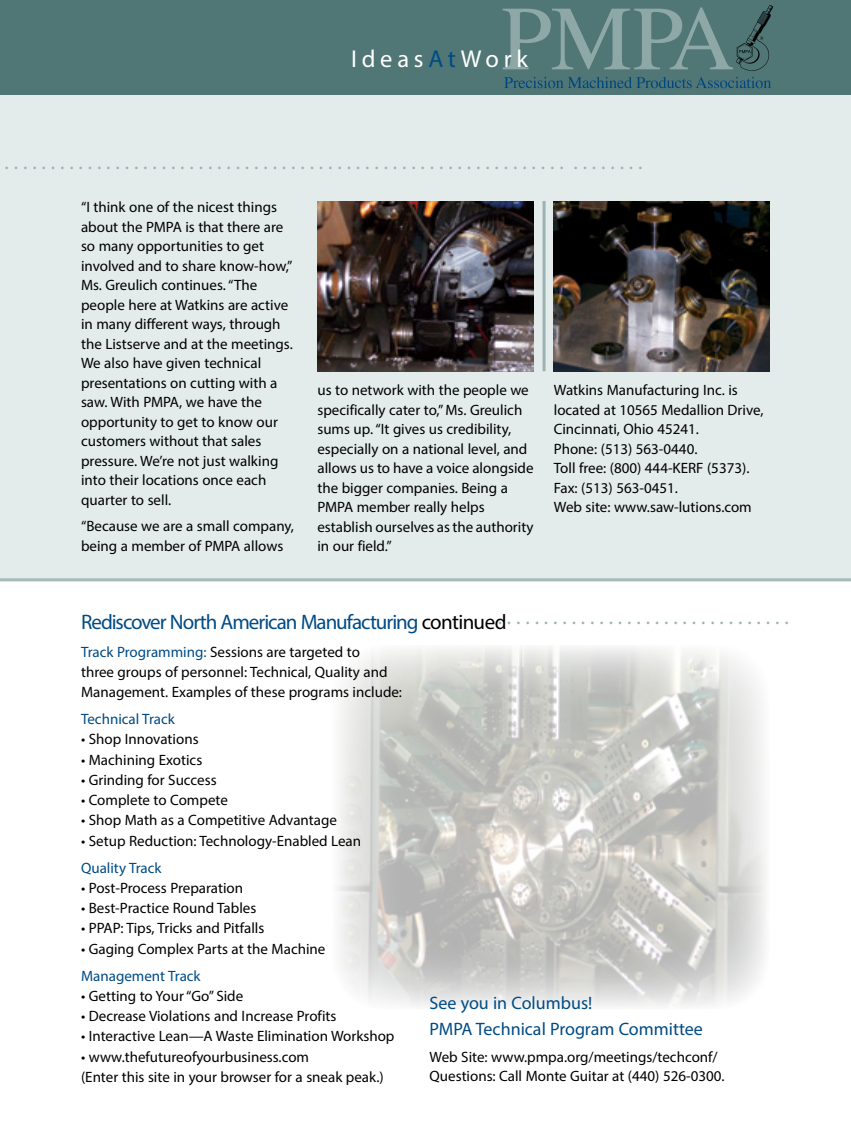
<style>
.page{position:relative;width:851px;height:1134px;background:#fff}
.page>*{position:absolute;margin:0;border:0;box-sizing:border-box;transform-origin:0 0}
.t1{font:24.45px "Myriad Pro";letter-spacing:.195em;color:#fff}
.t2{font:21px "Myriad Pro";letter-spacing:-.045em;color:#004b85}
.t3{font:21px "Myriad Pro";color:#9cb3b4}
.t4{font:18px/26.2px "Myriad Pro";color:#004b85}
.t5{font:15px/19.5px "Myriad Pro";color:#000}
.t6{font:15px "Myriad Pro";color:#004b85}
.s1{color:#004b85}
.s2{color:#000}
</style>
<div class="page">
<div style="left:0;top:94px;width:850px;height:485px;background:#e4ebeb"></div>
<img style="left:337px;top:647px;width:429px;height:359px">
<img style="left:317px;top:201px;width:216px;height:170px">
<hr style="left:542px;top:201px;width:3px;height:170px;background:#9cb3b4">
<img style="left:554px;top:201px;width:216px;height:170px">
<div style="left:0;top:0;width:850px;height:94px;background:#517676"></div>
<svg style="left:502px;top:5px;width:271px;height:66px"></svg>
<svg style="left:504px;top:77px;width:267px;height:11px"></svg>
<hr style="left:0;top:578px;width:850px;height:3px;background:#517676">
<h1 class="t1" style="left:351px;top:43px;width:178px">Ideas<span class="s1">At</span>Work</h1>
<h2 class="t3" style="left:5px;top:149px;width:639px">. . . . . . . . . . . . . . . . . . . . . . . . . . . . . . . . . . . . . . . . . . . . . . . . . . . . . . . . . . . . . . . . . . . . .</h2>
<p class="t5" style="left:81px;top:197px;width:213px">“I think one of the nicest things about the PMPA is that there are so many opportunities to get involved and to share know-how,”<br>Ms. Greulich continues. “The people here at Watkins are active in many different ways, through the Listserve and at the meetings.<br>We also have given technical presentations on cutting with a saw. With PMPA, we have the opportunity to get to know our customers without that sales pressure. We’re not just walking into their locations once each quarter to sell.</p>
<p class="t5" style="left:81px;top:516px;width:214px">“Because we are a small company, being a member of PMPA allows</p>
<p class="t5" style="left:317px;top:380px;width:218px">us to network with the people we specifically cater to,” Ms. Greulich sums up. “It gives us credibility, especially on a national level, and allows us to have a voice alongside the bigger companies. Being a<br>PMPA member really helps establish ourselves as the authority in our field.”</p>
<p class="t5" style="left:554px;top:380px;width:211px">Watkins Manufacturing Inc. is located at 10565 Medallion Drive,<br>Cincinnati, Ohio 45241.<br>Phone: (513) 563-0440.<br>Toll free: (800) 444-KERF (5373).<br>Fax: (513) 563-0451.<br>Web site: www.saw-lutions.com</p>
<h2 class="t2" style="left:81px;top:609px;width:709px">Rediscover North American Manufacturing <span class="s2">continued</span><sup>.</sup> <sup>.</sup> <sup>.</sup> <sup>.</sup> <sup>.</sup> <sup>.</sup> <sup>.</sup> <sup>.</sup> <sup>.</sup> <sup>.</sup> <sup>.</sup> <sup>.</sup> <sup>.</sup> <sup>.</sup> <sup>.</sup> <sup>.</sup> <sup>.</sup> <sup>.</sup> <sup>.</sup> <sup>.</sup> <sup>.</sup> <sup>.</sup> <sup>.</sup> <sup>.</sup> <sup>.</sup> <sup>.</sup> <sup>.</sup> <sup>.</sup> <sup>.</sup> <sup>.</sup> <sup>.</sup> <sup>.</sup></h2>
<p class="t5" style="left:81px;top:641px;width:322px;line-height:20.2px"><span class="s1">Track Programming:</span> Sessions are targeted to<br>three groups of personnel: Technical, Quality and<br>Management. Examples of these programs include:</p>
<p class="t6" style="left:81px;top:710px;width:95px">Technical Track</p>
<p class="t5" style="left:81px;top:729px;width:119px">• Shop Innovations</p>
<p class="t5" style="left:81px;top:750px;width:123px">• Machining Exotics</p>
<p class="t5" style="left:81px;top:770px;width:137px">• Grinding for Success</p>
<p class="t5" style="left:81px;top:790px;width:148px">• Complete to Compete</p>
<p class="t5" style="left:81px;top:810px;width:257px">• Shop Math as a Competitive Advantage</p>
<p class="t5" style="left:81px;top:831px;width:281px">• Setup Reduction: Technology-Enabled Lean</p>
<p class="t6" style="left:81px;top:858px;width:82px">Quality Track</p>
<p class="t5" style="left:81px;top:878px;width:164px">• Post-Process Preparation</p>
<p class="t5" style="left:81px;top:898px;width:177px">• Best-Practice Round Tables</p>
<p class="t5" style="left:81px;top:918px;width:185px">• PPAP: Tips, Tricks and Pitfalls</p>
<p class="t5" style="left:81px;top:939px;width:246px">• Gaging Complex Parts at the Machine</p>
<p class="t6" style="left:81px;top:966px;width:121px">Management Track</p>
<p class="t5" style="left:81px;top:986px;width:164px">• Getting to Your “Go” Side</p>
<p class="t5" style="left:81px;top:1006px;width:257px">• Decrease Violations and Increase Profits</p>
<p class="t5" style="left:81px;top:1026px;width:315px">• Interactive Lean—A Waste Elimination Workshop</p>
<p class="t5" style="left:81px;top:1046px;width:304px;line-height:20.2px">• www.thefutureofyourbusiness.com<br>(Enter this site in your browser for a sneak peak.)</p>
<p class="t4" style="left:429px;top:990px;width:275px">See you in Columbus!<br>PMPA Technical Program Committee</p>
<p class="t5" style="left:429px;top:1047px;width:296px">Web Site: www.pmpa.org/meetings/techconf/<br>Questions: Call Monte Guitar at (440) 526-0300.</p>
</div>
